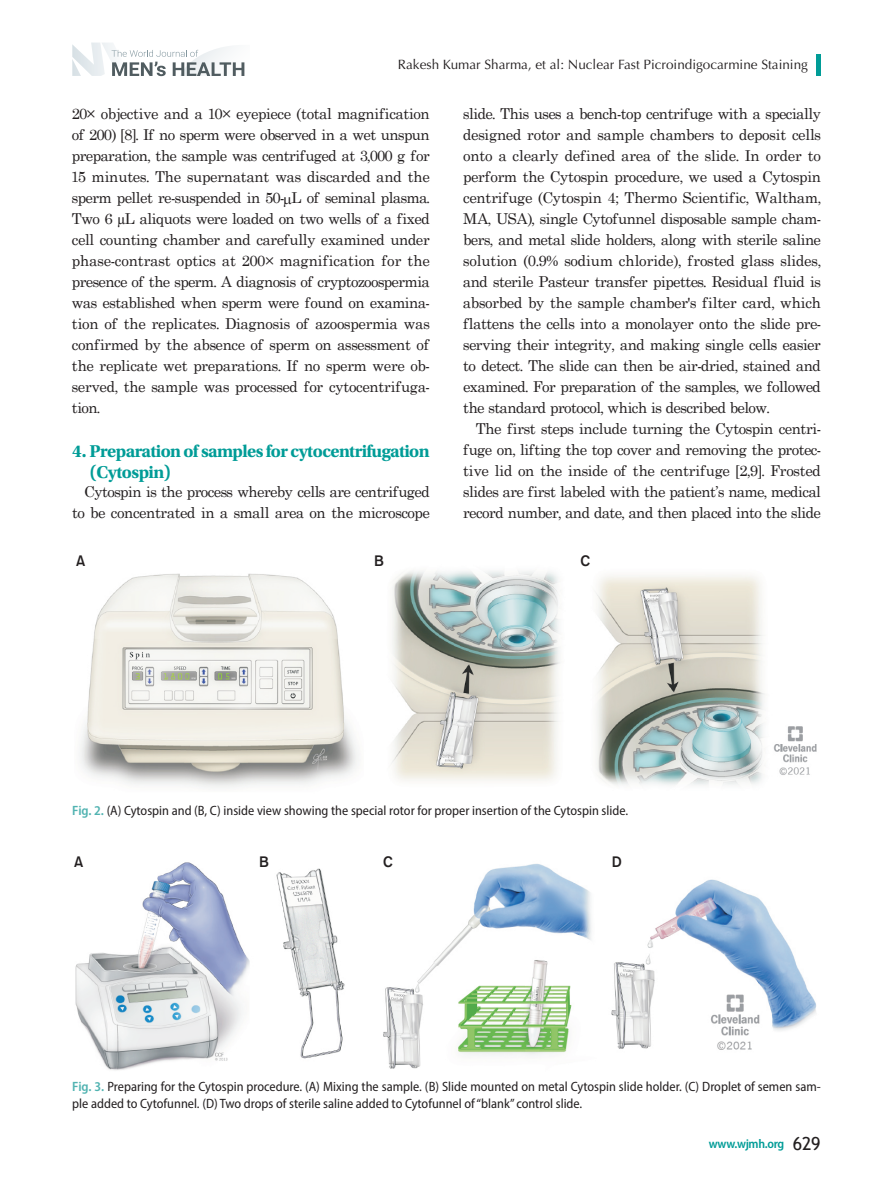
<style>
.page{position:relative;width:893px;height:1191px;background:#fff}
.page>*{position:absolute;margin:0;border:0;box-sizing:border-box;transform-origin:0 0}
.t1{font:700 18px/21px "Utopia Std";letter-spacing:-.035em;color:#009c97}
.t2{font:15px/21px "Century Schoolbook";letter-spacing:-.035em;color:#231f20;text-align:justify}
.t3{font:15px "Gothic 725 BT Bold A";color:#231f20}
.t4{font:semi-condensed 13.5px/16.5px "Myriad Pro";color:#231f20}
.t5{font:13.5px "Optima LT Std";color:#231f20}
.t6{font:600 semi-condensed 12.75px "Myriad Pro";letter-spacing:-.025em;color:#009c97}
.s1{font-weight:600;color:#51b3b1}
.s2{font-family:"Trebuchet MS";font-weight:400;font-stretch:normal;font-size:18px;color:#231f20}
</style>
<div class="page">
<div style="left:816px;top:54px;width:5px;height:21px;background:#009c97"></div>
<svg style="left:72px;top:43px;width:173px;height:33px"></svg>
<img style="left:80px;top:571px;width:737px;height:217px">
<img style="left:75px;top:862px;width:741px;height:208px">
<p class="t5" style="left:398px;top:57px;width:411px">Rakesh Kumar Sharma, et al: Nuclear Fast Picroindigocarmine Staining</p>
<p class="t2" style="left:71px;top:102px;width:361px">20× objective and a 10× eyepiece (total magnification of 200) [8]. If no sperm were observed in a wet unspun preparation, the sample was centrifuged at 3,000 g for 15 minutes. The supernatant was discarded and the sperm pellet re-suspended in 50- L of seminal plasma.<br>Two 6 µL aliquots were loaded on two wells of a fixed cell counting chamber and carefully examined under phase-contrast optics at 200× magnification for the presence of the sperm. A diagnosis of cryptozoospermia was established when sperm were found on examina&shy;tion of the replicates. Diagnosis of azoospermia was confirmed by the absence of sperm on assessment of the replicate wet preparations. If no sperm were ob&shy;served, the sample was processed for cytocentrifuga&shy;tion.</p>
<p class="t1" style="left:90px;top:441px;width:341px;text-indent:-17px">4. Preparation of samples for cytocentrifugation (Cytospin)</p>
<p class="t2" style="left:72px;top:480px;width:359px;text-align:right">Cytospin is the process whereby cells are centrifuged to be concentrated in a small area on the microscope</p>
<p class="t2" style="left:463px;top:102px;width:360px">slide. This uses a bench-top centrifuge with a specially designed rotor and sample chambers to deposit cells onto a clearly defined area of the slide. In order to perform the Cytospin procedure, we used a Cytospin centrifuge (Cytospin 4; Thermo Scientific, Waltham, MA, USA), single Cytofunnel disposable sample cham&shy;bers, and metal slide holders, along with sterile saline solution (0.9% sodium chloride), frosted glass slides, and sterile Pasteur transfer pipettes. Residual fluid is absorbed by the sample chamber's filter card, which flattens the cells into a monolayer onto the slide pre&shy;serving their integrity, and making single cells easier to detect. The slide can then be air-dried, stained and examined. For preparation of the samples, we followed the standard protocol, which is described below.</p>
<p class="t2" style="left:463px;top:417px;width:360px;text-indent:13px">The first steps include turning the Cytospin centri&shy;fuge on, lifting the top cover and removing the protec&shy;tive lid on the inside of the centrifuge [2,9]. Frosted slides are first labeled with the patient’s name, medical record number, and date, and then placed into the slide</p>
<p class="t3" style="left:76px;top:552px;width:11px">A</p>
<p class="t3" style="left:374px;top:552px;width:11px">B</p>
<p class="t3" style="left:580px;top:552px;width:11px">C</p>
<p class="t4" style="left:72px;top:801px;width:557px"><span class="s1">Fig. 2.</span> (A) Cytospin and (B, C) inside view showing the special rotor for proper insertion of the Cytospin slide.</p>
<p class="t3" style="left:74px;top:852px;width:11px">A</p>
<p class="t3" style="left:259px;top:852px;width:11px">B</p>
<p class="t3" style="left:383px;top:852px;width:11px">C</p>
<p class="t3" style="left:612px;top:852px;width:12px">D</p>
<p class="t4" style="left:72px;top:1078px;width:750px"><span class="s1">Fig. 3.</span> Preparing for the Cytospin procedure. (A) Mixing the sample. (B) Slide mounted on metal Cytospin slide holder. (C) Droplet of semen sam&shy;ple added to Cytofunnel. (D) Two drops of sterile saline added to Cytofunnel of “blank” control slide.</p>
<p class="t6" style="left:709px;top:1135px;width:113px">www.wjmh.org <span class="s2">629</span></p>
</div>
